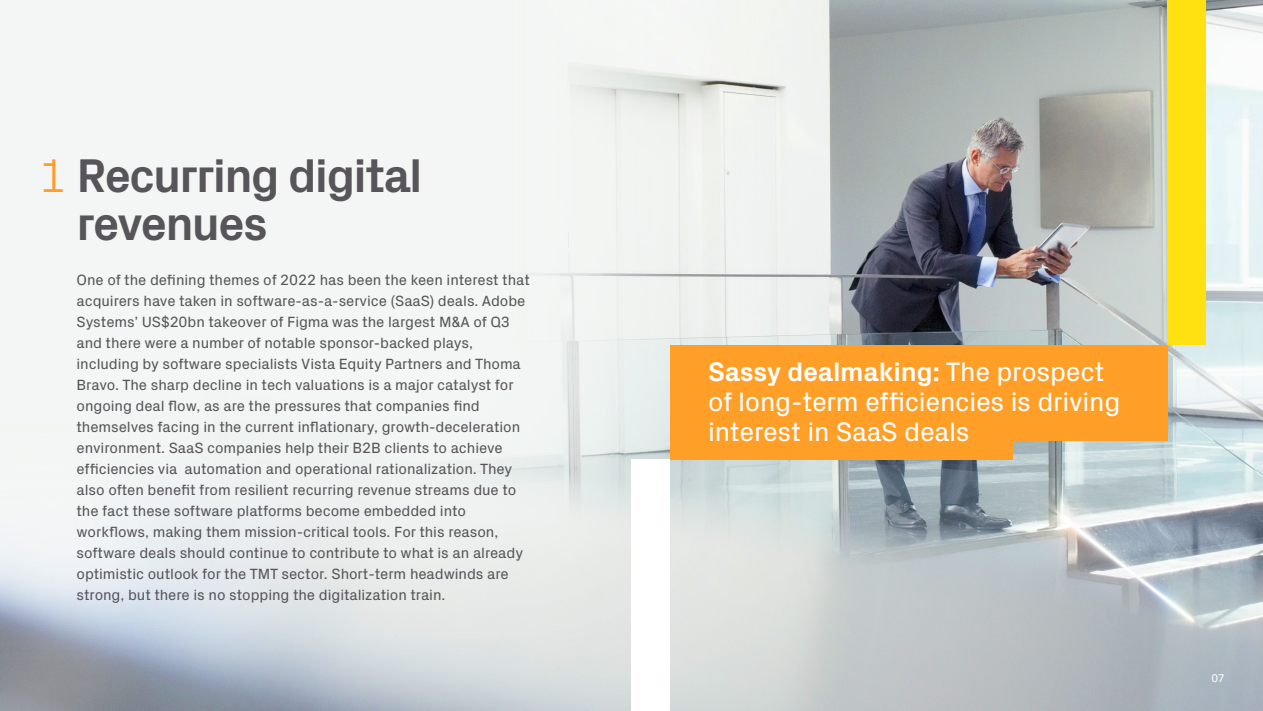
<style>
.page{position:relative;width:1263px;height:711px;background:#fff}
.page>*{position:absolute;margin:0;border:0;box-sizing:border-box;transform-origin:0 0}
.t1{font:700 48px/48px "Px Grotesk";letter-spacing:-.04em;color:#575559}
.t2{font:27px/30px "Px Grotesk";letter-spacing:-.01em;color:#fff}
.t3{font:15px/21px "Px Grotesk";letter-spacing:-.005em;color:#575559}
.t4{font:11.25px "Px Grotesk";color:#fff}
.s1{font-weight:300;color:#ff9f27}
.s2{font-weight:700}
</style>
<div class="page">
<img style="left:0;top:0;width:1263px;height:710px">
<div style="left:670px;top:344px;width:497px;height:96px;background:#ff9f27"></div>
<div style="left:670px;top:364px;width:342px;height:95px;background:#ff9f27"></div>
<div style="left:631px;top:459px;width:39px;height:251px;background:#fff"></div>
<div style="left:1167px;top:0;width:38px;height:344px;background:#ffe010"></div>
<h1 class="t1" style="left:77px;top:149px;width:347px;text-indent:-38px"><span class="s1">1</span> Recurring digital revenues</h1>
<p class="t3" style="left:77px;top:268px;width:455px">One of the defining themes of 2022 has been the keen interest that acquirers have taken in software-as-a-service (SaaS) deals. Adobe Systems’ US$20bn takeover of Figma was the largest M&amp;A of Q3 and there were a number of notable sponsor-backed plays, including by software specialists Vista Equity Partners and Thoma Bravo. The sharp decline in tech valuations is a major catalyst for ongoing deal flow, as are the pressures that companies find themselves facing in the current inflationary, growth-deceleration environment. SaaS companies help their B2B clients to achieve efficiencies via automation and operational rationalization. They also often benefit from resilient recurring revenue streams due to the fact these software platforms become embedded into workflows, making them mission-critical tools. For this reason, software deals should continue to contribute to what is an already optimistic outlook for the TMT sector. Short-term headwinds are strong, but there is no stopping the digitalization train.</p>
<h2 class="t2" style="left:708px;top:354px;width:414px"><span class="s2">Sassy dealmaking:</span> The prospect of long-term efficiencies is driving interest in SaaS deals</h2>
<p class="t4" style="left:1211px;top:669px;width:15px">07</p>
</div>
